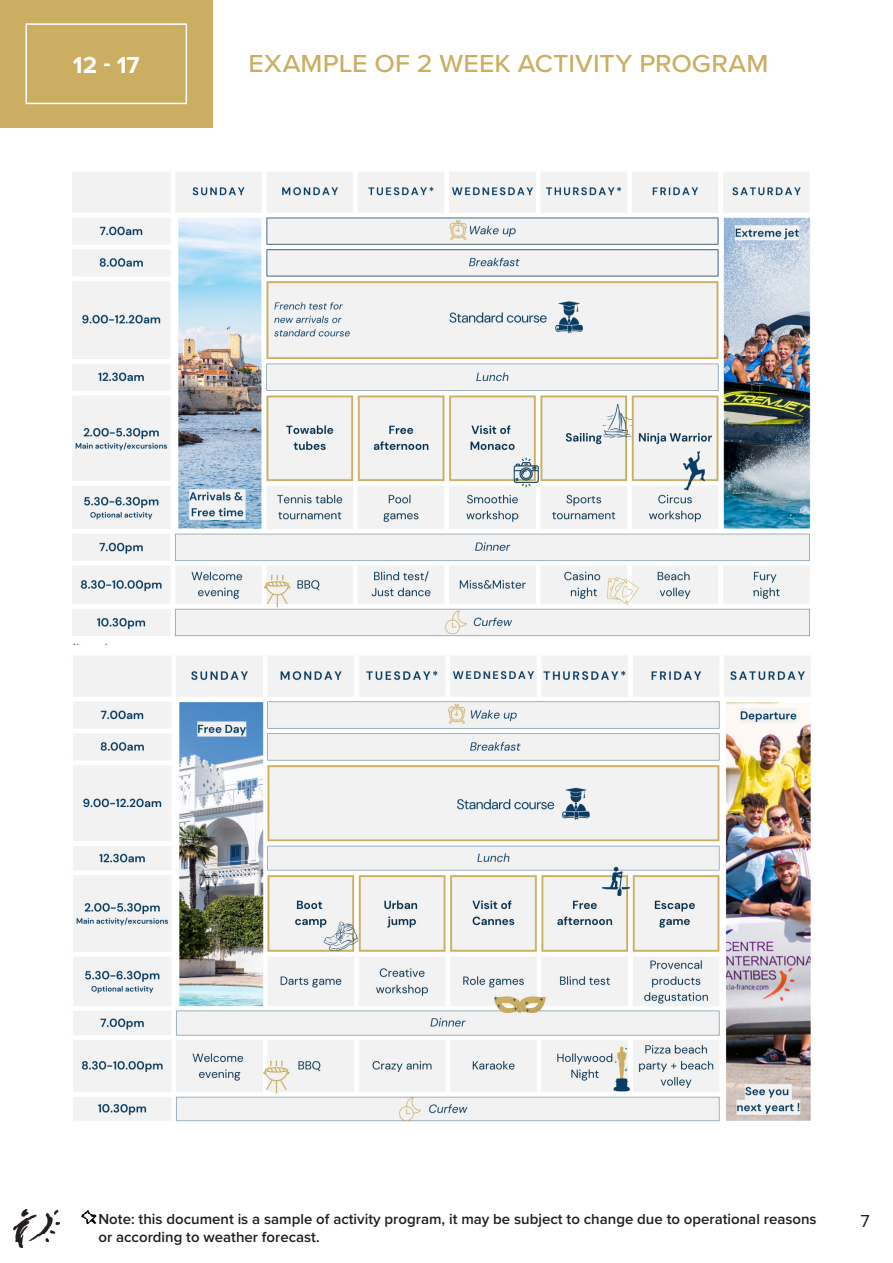
<style>
.page{position:relative;width:893px;height:1263px;background:#fff}
.page>*{position:absolute;margin:0;border:0;box-sizing:border-box;transform-origin:0 0}
.t1{font:500 25.5px "Proxima Nova";letter-spacing:.005em;color:#ccae62;scale:1.05 1}
.t2{font:700 24px "Proxima Nova";color:#fff}
.t3{font:18px "Proxima Nova";color:#231f20}
.t4{font:600 15px/18px "Proxima Nova";color:#231f20}
</style>
<div class="page">
<img style="left:13px;top:1210px;width:46px;height:37px">
<svg style="left:81px;top:1210px;width:15px;height:14px"></svg>
<div style="left:0;top:0;width:213px;height:128px;background:#ccae62"></div>
<div style="left:26px;top:23px;width:161px;height:81px;border:2px solid #fff"></div>
<img style="left:72px;top:172px;width:739px;height:950px">
<p class="t2" style="left:73px;top:47px;width:68px">12 - 17</p>
<p class="t1" style="left:248px;top:45px;width:497px">EXAMPLE OF 2 WEEK ACTIVITY PROGRAM</p>
<p class="t4" style="left:98px;top:1210px;width:720px">Note: this document is a sample of activity program, it may be subject to change due to operational reasons or according to weather forecast.</p>
<p class="t3" style="left:860px;top:1207px;width:11px">7</p>
</div>
